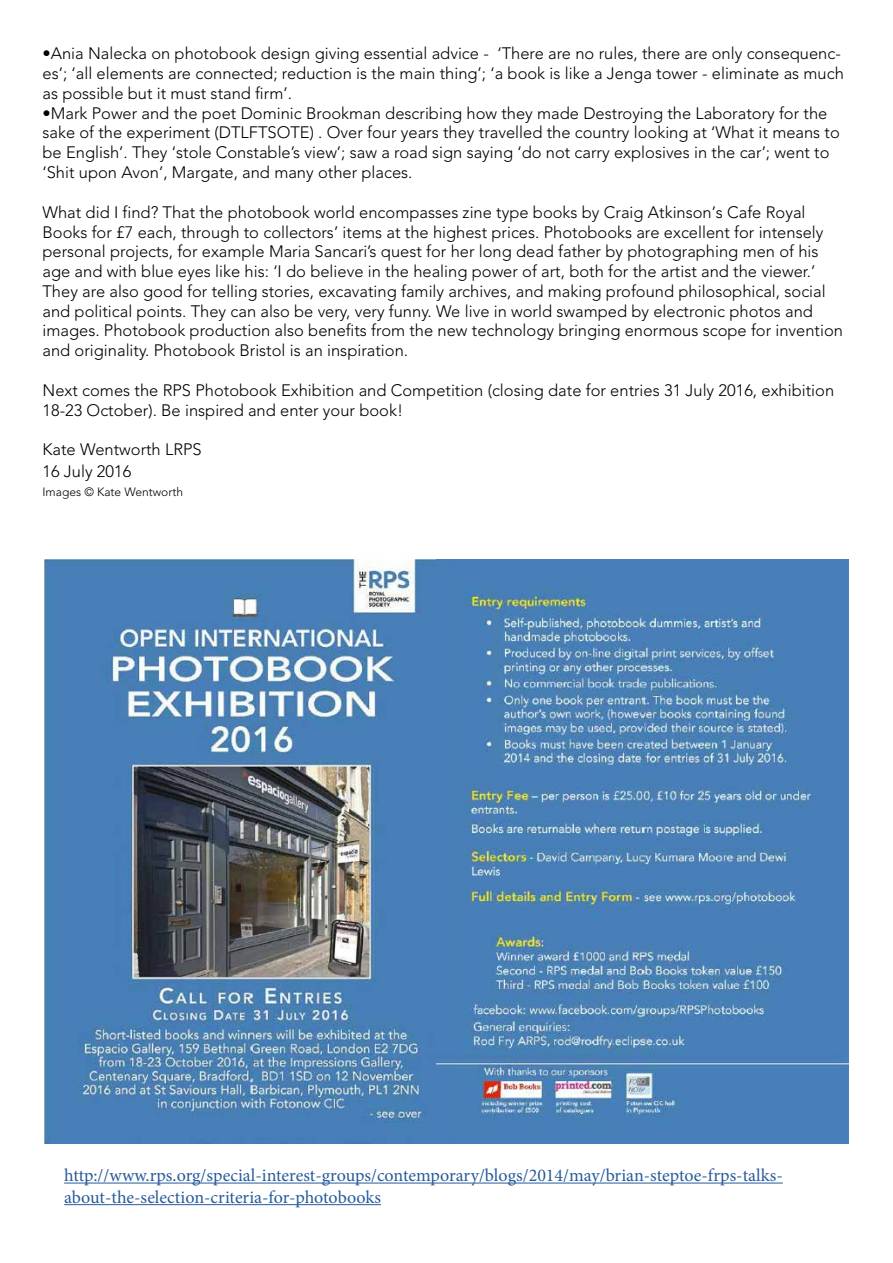
<style>
.page{position:relative;width:893px;height:1263px;background:#fff}
.page>*{position:absolute;margin:0;border:0;box-sizing:border-box;transform-origin:0 0}
.t1{font:18px/21.6px "Minion Pro";color:#275b9b}
.t2{font:300 16.5px/19.8px "Avenir LT Std";color:#000}
.t3{font:300 12px "Avenir LT Std";color:#000}
</style>
<div class="page">
<img style="left:45px;top:560px;width:392px;height:583px">
<img style="left:437px;top:560px;width:411px;height:583px">
<hr style="left:64px;top:1182px;width:719px;height:1px;background:#275b9b">
<hr style="left:64px;top:1204px;width:317px;height:1px;background:#275b9b">
<p class="t2" style="left:43px;top:44px;width:803px">•Ania Nalecka on photobook design giving essential advice - ‘There are no rules, there are only consequenc&shy;es’; ‘all elements are connected; reduction is the main thing’; ‘a book is like a Jenga tower - eliminate as much as possible but it must stand firm’.</p>
<p class="t2" style="left:43px;top:103px;width:799px">•Mark Power and the poet Dominic Brookman describing how they made Destroying the Laboratory for the sake of the experiment (DTLFTSOTE) . Over four years they travelled the country looking at ‘What it means to be English’. They ‘stole Constable’s view’; saw a road sign saying ‘do not carry explosives in the car’; went to ‘Shit upon Avon’, Margate, and many other places.</p>
<p class="t2" style="left:43px;top:202px;width:802px">What did I find? That the photobook world encompasses zine type books by Craig Atkinson’s Cafe Royal Books for £7 each, through to collectors’ items at the highest prices. Photobooks are excellent for intensely personal projects, for example Maria Sancari’s quest for her long dead father by photographing men of his age and with blue eyes like his: ‘I do believe in the healing power of art, both for the artist and the viewer.’ They are also good for telling stories, excavating family archives, and making profound philosophical, social and political points. They can also be very, very funny. We live in world swamped by electronic photos and images. Photobook production also benefits from the new technology bringing enormous scope for invention and originality. Photobook Bristol is an inspiration.</p>
<p class="t2" style="left:43px;top:380px;width:793px">Next comes the RPS Photobook Exhibition and Competition (closing date for entries 31 July 2016, exhibition<br>18-23 October). Be inspired and enter your book!</p>
<p class="t2" style="left:43px;top:439px;width:161px;line-height:22px">Kate Wentworth LRPS<br>16 July 2016</p>
<p class="t3" style="left:43px;top:484px;width:142px">Images © Kate Wentworth</p>
<p class="t1" style="left:64px;top:1165px;width:720px">http://www.rps.org/special-interest-groups/contemporary/blogs/2014/may/brian-steptoe-frps-talks&shy;about-the-selection-criteria-for-photobooks</p>
</div>
